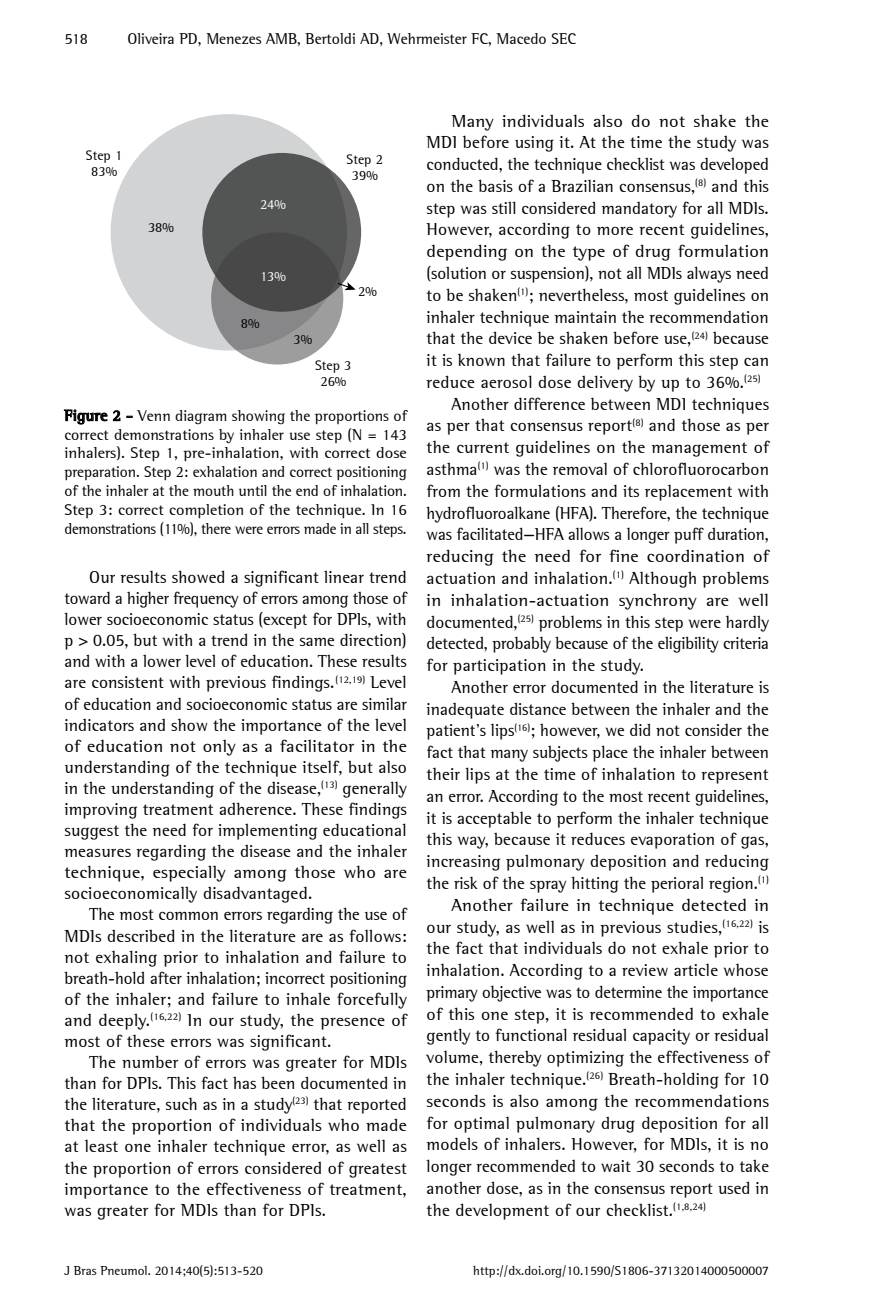
<style>
.page{position:relative;width:893px;height:1315px;background:#fff}
.page>*{position:absolute;margin:0;border:0;box-sizing:border-box;transform-origin:0 0}
.t1{font:17.5px/21px "Libre Semi Serif S Si";letter-spacing:.01em;color:#000;text-align:justify}
.t2{font:17.5px "Libre Semi Serif S Si";letter-spacing:.01em;color:#000;scale:1.05 1}
.t3{font:17.5px "Libre Semi Serif S Si";letter-spacing:-.01em;color:#000;scale:.96 1}
.t4{font:17.5px "Libre Semi Serif S Si";letter-spacing:.01em;color:#000;scale:.96 1}
.t5{font:17.5px "Libre Semi Serif S Si";letter-spacing:.01em;color:#000;scale:1.04 1}
.t6{font:15.75px/18.9px "Libre Semi Serif S Si";color:#000;text-align:justify}
.t7{font:14px/16.8px "Libre Semi Serif S Si";color:#000;text-align:center}
.t8{font:14px "Libre Semi Serif S Si";color:#fff}
.t9{font:13.12px "Libre Semi Serif S Si";color:#000}
.s1{font-weight:700}
</style>
<div class="page">
<div style="left:111px;top:114px;width:236px;height:236px;background:#d1d3d4;border-radius:50%"></div>
<div style="left:202px;top:153px;width:159px;height:159px;background:linear-gradient(to right,#515253,#5a5b5b);border-radius:50%"></div>
<svg style="left:211px;top:232px;width:132px;height:132px;background:#6a6a6b"></svg>
<svg style="left:337px;top:282px;width:19px;height:8px"></svg>
<svg style="left:64px;top:410px;width:43px;height:14px"></svg>
<svg style="left:113px;top:410px;width:7px;height:11px"></svg>
<p class="t6" style="left:64px;top:29px;width:25px">518</p>
<p class="t6" style="left:127px;top:29px;width:450px">Oliveira PD, Menezes AMB, Bertoldi AD, Wehrmeister FC, Macedo SEC</p>
<p class="t7" style="left:86px;top:146px;width:38px">Step 1<br>83%</p>
<p class="t7" style="left:148px;top:219px;width:27px">38%</p>
<p class="t8" style="left:260px;top:195px;width:27px">24%</p>
<p class="t7" style="left:347px;top:150px;width:38px">Step 2<br>39%</p>
<p class="t8" style="left:260px;top:268px;width:27px">13%</p>
<p class="t7" style="left:358px;top:283px;width:20px">2%</p>
<p class="t7" style="left:241px;top:315px;width:20px">8%</p>
<p class="t7" style="left:293px;top:331px;width:20px">3%</p>
<p class="t7" style="left:315px;top:356px;width:38px">Step 3<br>26%</p>
<p class="t6" style="left:64px;top:406px;width:344px"><span class="s1">Figure 2 -</span> Venn diagram showing the proportions of correct demonstrations by inhaler use step (N = 143 inhalers). Step 1, pre-inhalation, with correct dose preparation. Step 2: exhalation and correct positioning of the inhaler at the mouth until the end of inhalation.<br>Step 3: correct completion of the technique. In 16 demonstrations (11%), there were errors made in all steps.</p>
<p class="t1" style="left:64px;top:566px;width:344px;text-indent:25px">Our results showed a significant linear trend toward a higher frequency of errors among those of lower socioeconomic status (except for DPIs, with p &gt; 0.05, but with a trend in the same direction) and with a lower level of education. These results are consistent with previous findings.<sup>(12,19)</sup> Level of education and socioeconomic status are similar indicators and show the importance of the level of education not only as a facilitator in the understanding of the technique itself, but also in the understanding of the disease,<sup>(13)</sup> generally improving treatment adherence. These findings suggest the need for implementing educational measures regarding the disease and the inhaler technique, especially among those who are socioeconomically disadvantaged.</p>
<p class="t1" style="left:64px;top:904px;width:344px;text-indent:25px">The most common errors regarding the use of MDIs described in the literature are as follows: not exhaling prior to inhalation and failure to breath-hold after inhalation; incorrect positioning of the inhaler; and failure to inhale forcefully and deeply.<sup>(16,22)</sup> In our study, the presence of most of these errors was significant.</p>
<p class="t1" style="left:64px;top:1051px;width:344px;text-indent:25px">The number of errors was greater for MDIs than for DPIs. This fact has been documented in the literature, such as in a study<sup>(23)</sup> that reported that the proportion of individuals who made at least one inhaler technique error, as well as the proportion of errors considered of greatest importance to the effectiveness of treatment, was greater for MDIs than for DPIs.</p>
<p class="t2" style="left:451px;top:110px;width:304px">Many individuals also do not shake the</p>
<p class="t1" style="left:427px;top:132px;width:344px">MDI before using it. At the time the study was</p>
<p class="t1" style="left:427px;top:154px;width:344px">conducted, the technique checklist was developed</p>
<p class="t1" style="left:427px;top:175px;width:344px">on the basis of a Brazilian consensus,<sup>(8)</sup> and this</p>
<p class="t1" style="left:427px;top:197px;width:344px">step was still considered mandatory for all MDIs.</p>
<p class="t1" style="left:427px;top:219px;width:344px">However, according to more recent guidelines,</p>
<p class="t2" style="left:427px;top:241px;width:328px">depending on the type of drug formulation</p>
<p class="t1" style="left:427px;top:262px;width:344px">(solution or suspension), not all MDIs always need</p>
<p class="t1" style="left:427px;top:284px;width:344px">to be shaken<sup>(1)</sup>; nevertheless, most guidelines on</p>
<p class="t1" style="left:427px;top:306px;width:344px">inhaler technique maintain the recommendation</p>
<p class="t1" style="left:427px;top:328px;width:344px">that the device be shaken before use,<sup>(24)</sup> because</p>
<p class="t1" style="left:427px;top:350px;width:344px">it is known that failure to perform this step can</p>
<p class="t1" style="left:427px;top:371px;width:336px">reduce aerosol dose delivery by up to 36%.<sup>(25)</sup></p>
<p class="t1" style="left:451px;top:393px;width:319px">Another difference between MDI techniques</p>
<p class="t1" style="left:427px;top:415px;width:344px">as per that consensus report<sup>(8)</sup> and those as per</p>
<p class="t1" style="left:427px;top:437px;width:344px">the current guidelines on the management of</p>
<p class="t1" style="left:427px;top:458px;width:344px">asthma<sup>(1)</sup> was the removal of chlorofluorocarbon</p>
<p class="t1" style="left:427px;top:480px;width:344px">from the formulations and its replacement with</p>
<p class="t1" style="left:427px;top:502px;width:344px">hydrofluoroalkane (HFA). Therefore, the technique</p>
<p class="t4" style="left:427px;top:524px;width:358px">was facilitated—HFA allows a longer puff duration,</p>
<p class="t2" style="left:427px;top:546px;width:328px">reducing the need for fine coordination of</p>
<p class="t1" style="left:427px;top:567px;width:344px">actuation and inhalation.<sup>(1)</sup> Although problems</p>
<p class="t2" style="left:427px;top:589px;width:328px">in inhalation-actuation synchrony are well</p>
<p class="t1" style="left:427px;top:611px;width:344px">documented,<sup>(25)</sup> problems in this step were hardly</p>
<p class="t3" style="left:427px;top:633px;width:358px">detected, probably because of the eligibility criteria</p>
<p class="t1" style="left:427px;top:654px;width:219px">for participation in the study.</p>
<p class="t1" style="left:451px;top:676px;width:319px">Another error documented in the literature is</p>
<p class="t1" style="left:427px;top:698px;width:344px">inadequate distance between the inhaler and the</p>
<p class="t1" style="left:427px;top:720px;width:344px">patient’s lips<sup>(16)</sup>; however, we did not consider the</p>
<p class="t1" style="left:427px;top:742px;width:344px">fact that many subjects place the inhaler between</p>
<p class="t1" style="left:427px;top:763px;width:344px">their lips at the time of inhalation to represent</p>
<p class="t1" style="left:427px;top:785px;width:344px">an error. According to the most recent guidelines,</p>
<p class="t1" style="left:427px;top:807px;width:344px">it is acceptable to perform the inhaler technique</p>
<p class="t1" style="left:427px;top:829px;width:344px">this way, because it reduces evaporation of gas,</p>
<p class="t1" style="left:427px;top:850px;width:344px">increasing pulmonary deposition and reducing</p>
<p class="t1" style="left:427px;top:872px;width:344px">the risk of the spray hitting the perioral region.<sup>(1)</sup></p>
<p class="t2" style="left:451px;top:894px;width:304px">Another failure in technique detected in</p>
<p class="t1" style="left:427px;top:916px;width:344px">our study, as well as in previous studies,<sup>(16,22)</sup> is</p>
<p class="t1" style="left:427px;top:938px;width:344px">the fact that individuals do not exhale prior to</p>
<p class="t1" style="left:427px;top:959px;width:344px">inhalation. According to a review article whose</p>
<p class="t3" style="left:427px;top:981px;width:358px">primary objective was to determine the importance</p>
<p class="t1" style="left:427px;top:1003px;width:344px">of this one step, it is recommended to exhale</p>
<p class="t1" style="left:427px;top:1025px;width:344px">gently to functional residual capacity or residual</p>
<p class="t1" style="left:427px;top:1046px;width:344px">volume, thereby optimizing the effectiveness of</p>
<p class="t1" style="left:427px;top:1068px;width:344px">the inhaler technique.<sup>(26)</sup> Breath-holding for 10</p>
<p class="t5" style="left:427px;top:1090px;width:331px">seconds is also among the recommendations</p>
<p class="t1" style="left:427px;top:1112px;width:344px">for optimal pulmonary drug deposition for all</p>
<p class="t1" style="left:427px;top:1134px;width:344px">models of inhalers. However, for MDIs, it is no</p>
<p class="t1" style="left:427px;top:1155px;width:344px">longer recommended to wait 30 seconds to take</p>
<p class="t1" style="left:427px;top:1177px;width:344px">another dose, as in the consensus report used in</p>
<p class="t1" style="left:427px;top:1199px;width:281px">the development of our checklist.<sup>(1,8,24)</sup></p>
<p class="t9" style="left:64px;top:1263px;width:200px">J Bras Pneumol. 2014;40(5):513-520</p>
<p class="t9" style="left:473px;top:1263px;width:297px">http://dx.doi.org/10.1590/S1806-37132014000500007</p>
</div>
